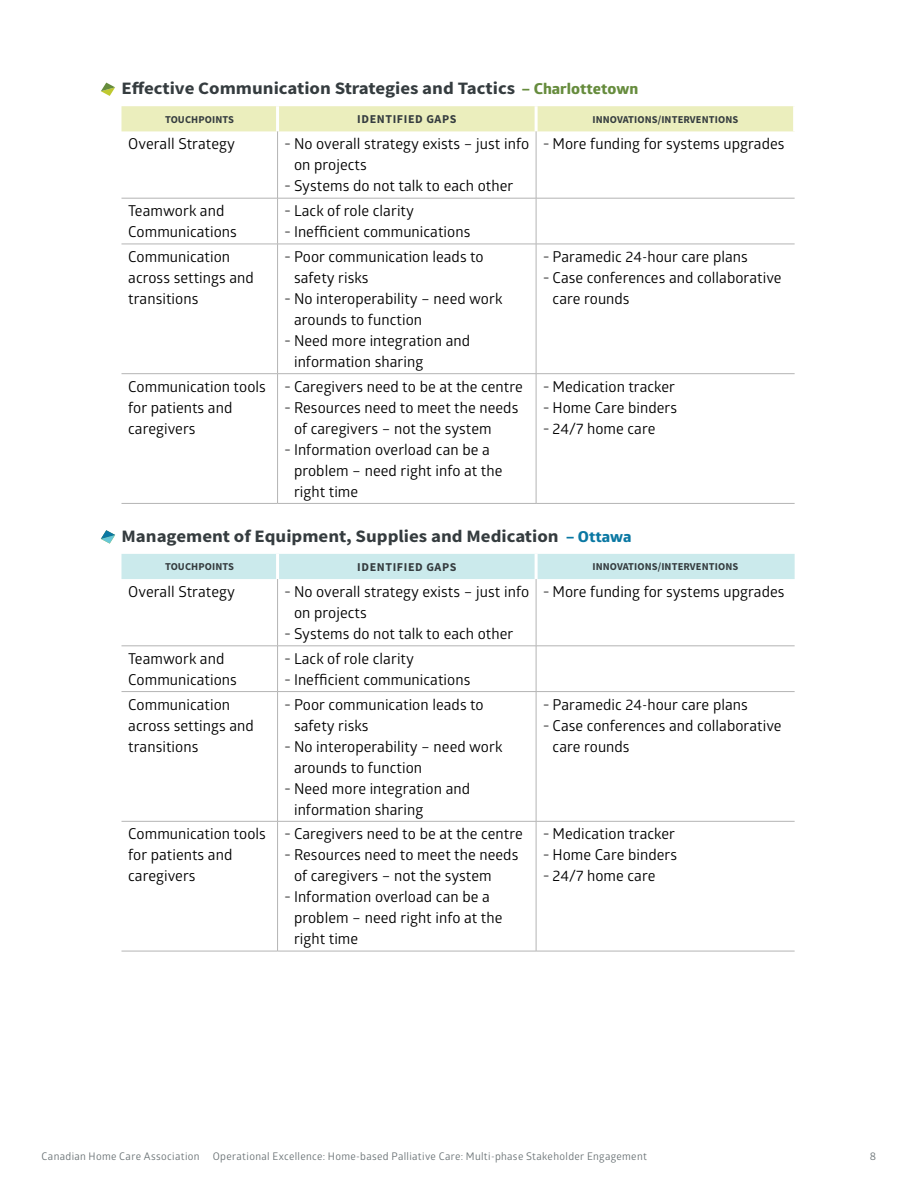
<style>
.page{position:relative;width:918px;height:1188px;background:#fff}
.page>*{position:absolute;margin:0;border:0;box-sizing:border-box;transform-origin:0 0}
.t1{font:700 17.4px "Source Sans Pro";color:#353c3f;scale:1.08 1}
.t2{font:15px/21px "Glober";letter-spacing:.005em;color:#000}
.t3{font:700 12px "Source Sans Pro";letter-spacing:.05em;color:#353c3f}
.t4{font:10.95px "Glober";color:#6a7275}
.t5{font:10.5px "Glober";letter-spacing:.03em;color:#6a7275}
.t6{font:700 10.5px "Source Sans Pro";letter-spacing:.01em;color:#353c3f}
.s1{font-family:"Globerx";font-size:15px;color:#668c3d}
.s2{color:#222223}
.s3{font-family:"Globerx";font-size:15px;color:#0a78a3}
</style>
<div class="page">
<div style="left:122px;top:106px;width:671px;height:25px;background:#ebeebd"></div>
<hr style="left:278px;top:373px;width:258px;height:1px;background:#b4b4b4">
<hr style="left:278px;top:503px;width:258px;height:1px;background:#b4b4b4">
<hr style="left:276px;top:106px;width:3px;height:25px;background:#fff">
<hr style="left:535px;top:106px;width:3px;height:25px;background:#fff">
<hr style="left:277px;top:131px;width:1px;height:67px;background:#b4b4b4">
<hr style="left:536px;top:131px;width:1px;height:67px;background:#b4b4b4">
<hr style="left:122px;top:198px;width:156px;height:1px;background:#b4b4b4">
<hr style="left:278px;top:198px;width:258px;height:1px;background:#b4b4b4">
<hr style="left:277px;top:198px;width:1px;height:46px;background:#b4b4b4">
<hr style="left:536px;top:198px;width:259px;height:1px;background:#b4b4b4">
<hr style="left:536px;top:198px;width:1px;height:46px;background:#b4b4b4">
<hr style="left:122px;top:244px;width:156px;height:1px;background:#b4b4b4">
<hr style="left:278px;top:244px;width:258px;height:1px;background:#b4b4b4">
<hr style="left:277px;top:244px;width:1px;height:129px;background:#b4b4b4">
<hr style="left:536px;top:244px;width:259px;height:1px;background:#b4b4b4">
<hr style="left:536px;top:244px;width:1px;height:129px;background:#b4b4b4">
<hr style="left:122px;top:373px;width:156px;height:1px;background:#b4b4b4">
<hr style="left:277px;top:374px;width:1px;height:129px;background:#b4b4b4">
<hr style="left:536px;top:373px;width:259px;height:1px;background:#b4b4b4">
<hr style="left:536px;top:374px;width:1px;height:129px;background:#b4b4b4">
<hr style="left:122px;top:503px;width:156px;height:1px;background:#b4b4b4">
<hr style="left:536px;top:503px;width:259px;height:1px;background:#b4b4b4">
<div style="left:122px;top:554px;width:673px;height:25px;background:#cbeaec"></div>
<hr style="left:278px;top:821px;width:258px;height:1px;background:#b4b4b4">
<hr style="left:278px;top:951px;width:258px;height:1px;background:#b4b4b4">
<hr style="left:276px;top:554px;width:3px;height:25px;background:#fff">
<hr style="left:535px;top:554px;width:3px;height:25px;background:#fff">
<hr style="left:277px;top:579px;width:1px;height:67px;background:#b4b4b4">
<hr style="left:536px;top:579px;width:1px;height:67px;background:#b4b4b4">
<hr style="left:122px;top:646px;width:156px;height:1px;background:#b4b4b4">
<hr style="left:278px;top:646px;width:258px;height:1px;background:#b4b4b4">
<hr style="left:277px;top:646px;width:1px;height:45px;background:#b4b4b4">
<hr style="left:536px;top:646px;width:259px;height:1px;background:#b4b4b4">
<hr style="left:536px;top:646px;width:1px;height:45px;background:#b4b4b4">
<hr style="left:122px;top:691px;width:156px;height:1px;background:#b4b4b4">
<hr style="left:278px;top:691px;width:258px;height:1px;background:#b4b4b4">
<hr style="left:277px;top:692px;width:1px;height:129px;background:#b4b4b4">
<hr style="left:536px;top:691px;width:259px;height:1px;background:#b4b4b4">
<hr style="left:536px;top:692px;width:1px;height:129px;background:#b4b4b4">
<hr style="left:122px;top:821px;width:156px;height:1px;background:#b4b4b4">
<hr style="left:277px;top:822px;width:1px;height:129px;background:#b4b4b4">
<hr style="left:536px;top:821px;width:259px;height:1px;background:#b4b4b4">
<hr style="left:536px;top:822px;width:1px;height:129px;background:#b4b4b4">
<hr style="left:122px;top:951px;width:156px;height:1px;background:#b4b4b4">
<hr style="left:536px;top:951px;width:259px;height:1px;background:#b4b4b4">
<svg style="left:101px;top:83px;width:14px;height:13px"></svg>
<svg style="left:101px;top:530px;width:14px;height:14px"></svg>
<p class="t1" style="left:122px;top:77px;width:480px">Effective Communication Strategies and Tactics <span class="s1">– Charlottetown</span></p>
<p class="t6" style="left:165px;top:112px;width:70px">TOUCHPOINTS</p>
<p class="t3" style="left:357px;top:111px;width:101px">IDENTIFIED GAPS</p>
<p class="t6" style="left:592px;top:112px;width:147px">INNOVATIONS/INTERVENTIONS</p>
<p class="t2" style="left:128px;top:133px;width:108px">Overall Strategy</p>
<p class="t2" style="left:284px;top:133px;width:246px"><span class="s2">−</span> No overall strategy exists – just info</p>
<p class="t2" style="left:294px;top:154px;width:74px">on projects</p>
<p class="t2" style="left:284px;top:175px;width:231px"><span class="s2">−</span> Systems do not talk to each other</p>
<p class="t2" style="left:543px;top:133px;width:243px"><span class="s2">−</span> More funding for systems upgrades</p>
<p class="t2" style="left:128px;top:200px;width:110px">Teamwork and<br>Communications</p>
<p class="t2" style="left:284px;top:200px;width:188px"><span class="s2">−</span> Lack of role clarity<br><span class="s2">−</span> Inefficient communications</p>
<p class="t2" style="left:128px;top:245px;width:127px">Communication across settings and transitions</p>
<p class="t2" style="left:284px;top:245px;width:201px"><span class="s2">−</span> Poor communication leads to</p>
<p class="t2" style="left:294px;top:266px;width:76px">safety risks</p>
<p class="t2" style="left:284px;top:287px;width:220px"><span class="s2">−</span> No interoperability – need work</p>
<p class="t2" style="left:294px;top:308px;width:130px">arounds to function</p>
<p class="t2" style="left:284px;top:329px;width:187px"><span class="s2">−</span> Need more integration and</p>
<p class="t2" style="left:294px;top:350px;width:131px">information sharing</p>
<p class="t2" style="left:128px;top:375px;width:139px">Communication tools for patients and caregivers</p>
<p class="t2" style="left:284px;top:375px;width:240px"><span class="s2">−</span> Caregivers need to be at the centre</p>
<p class="t2" style="left:284px;top:396px;width:236px"><span class="s2">−</span> Resources need to meet the needs</p>
<p class="t2" style="left:294px;top:417px;width:199px">of caregivers – not the system</p>
<p class="t2" style="left:284px;top:438px;width:207px"><span class="s2">−</span> Information overload can be a</p>
<p class="t2" style="left:294px;top:459px;width:210px">problem – need right info at the</p>
<p class="t2" style="left:294px;top:480px;width:66px">right time</p>
<p class="t2" style="left:543px;top:245px;width:206px"><span class="s2">−</span> Paramedic 24-hour care plans</p>
<p class="t2" style="left:543px;top:266px;width:240px"><span class="s2">−</span> Case conferences and collaborative</p>
<p class="t2" style="left:553px;top:287px;width:79px">care rounds</p>
<p class="t2" style="left:543px;top:375px;width:136px"><span class="s2">−</span> Medication tracker <span class="s2">−</span> Home Care binders <span class="s2">−</span> 24/7 home care</p>
<p class="t1" style="left:122px;top:524px;width:474px">Management of Equipment, Supplies and Medication <span class="s3">– Ottawa</span></p>
<p class="t6" style="left:165px;top:560px;width:70px">TOUCHPOINTS</p>
<p class="t3" style="left:357px;top:559px;width:101px">IDENTIFIED GAPS</p>
<p class="t6" style="left:592px;top:560px;width:147px">INNOVATIONS/INTERVENTIONS</p>
<p class="t2" style="left:128px;top:581px;width:108px">Overall Strategy</p>
<p class="t2" style="left:284px;top:581px;width:246px"><span class="s2">−</span> No overall strategy exists – just info</p>
<p class="t2" style="left:294px;top:602px;width:74px">on projects</p>
<p class="t2" style="left:284px;top:623px;width:231px"><span class="s2">−</span> Systems do not talk to each other</p>
<p class="t2" style="left:543px;top:581px;width:243px"><span class="s2">−</span> More funding for systems upgrades</p>
<p class="t2" style="left:128px;top:647px;width:110px">Teamwork and<br>Communications</p>
<p class="t2" style="left:284px;top:647px;width:188px"><span class="s2">−</span> Lack of role clarity<br><span class="s2">−</span> Inefficient communications</p>
<p class="t2" style="left:128px;top:693px;width:127px">Communication across settings and transitions</p>
<p class="t2" style="left:284px;top:693px;width:201px"><span class="s2">−</span> Poor communication leads to</p>
<p class="t2" style="left:294px;top:714px;width:76px">safety risks</p>
<p class="t2" style="left:284px;top:735px;width:220px"><span class="s2">−</span> No interoperability – need work</p>
<p class="t2" style="left:294px;top:756px;width:130px">arounds to function</p>
<p class="t2" style="left:284px;top:777px;width:187px"><span class="s2">−</span> Need more integration and</p>
<p class="t2" style="left:294px;top:798px;width:131px">information sharing</p>
<p class="t2" style="left:128px;top:823px;width:139px">Communication tools for patients and caregivers</p>
<p class="t2" style="left:284px;top:823px;width:240px"><span class="s2">−</span> Caregivers need to be at the centre</p>
<p class="t2" style="left:284px;top:844px;width:236px"><span class="s2">−</span> Resources need to meet the needs</p>
<p class="t2" style="left:294px;top:865px;width:199px">of caregivers – not the system</p>
<p class="t2" style="left:284px;top:886px;width:207px"><span class="s2">−</span> Information overload can be a</p>
<p class="t2" style="left:294px;top:907px;width:210px">problem – need right info at the</p>
<p class="t2" style="left:294px;top:928px;width:66px">right time</p>
<p class="t2" style="left:543px;top:693px;width:206px"><span class="s2">−</span> Paramedic 24-hour care plans</p>
<p class="t2" style="left:543px;top:714px;width:240px"><span class="s2">−</span> Case conferences and collaborative</p>
<p class="t2" style="left:553px;top:735px;width:79px">care rounds</p>
<p class="t2" style="left:543px;top:823px;width:136px"><span class="s2">−</span> Medication tracker <span class="s2">−</span> Home Care binders <span class="s2">−</span> 24/7 home care</p>
<p class="t5" style="left:42px;top:1149px;width:607px">Canadian Home Care Association Operational Excellence: Home-based Palliative Care: Multi-phase Stakeholder Engagement</p>
<p class="t4" style="left:870px;top:1148px;width:8px">8</p>
</div>
